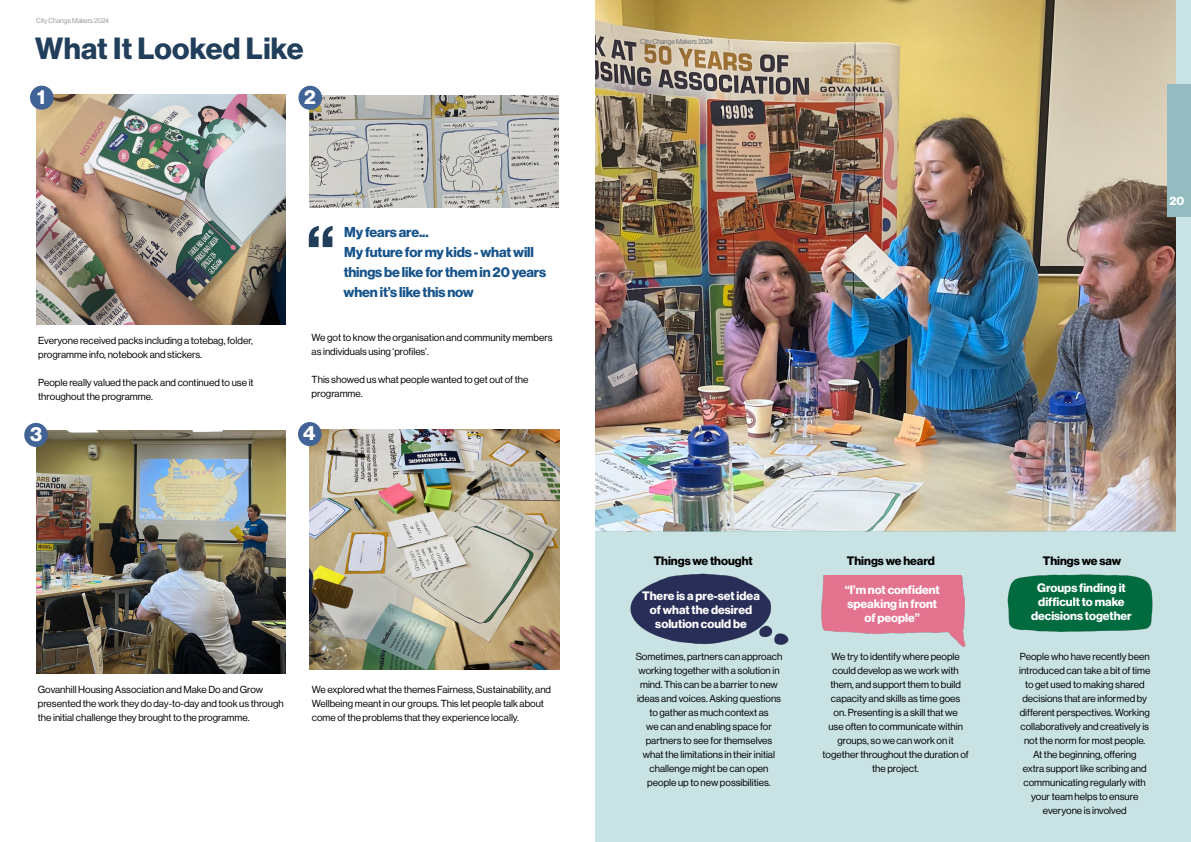
<style>
.page{position:relative;width:1191px;height:842px;background:#fff}
.page>*{position:absolute;margin:0;border:0;box-sizing:border-box;transform-origin:0 0}
.t1{font:30px "N Haas Grotesk DS Pro 75 Bd";letter-spacing:.01em;color:#213e5b}
.t2{font:20px "N Haas Grotesk DS Pro 75 Bd";color:#fff}
.t3{font:14px/20px "N Haas Grotesk DS Pro 75 Bd";letter-spacing:-.01em;color:#16538b}
.t4{font:12px/14px "N Haas Grotesk DS Pro 75 Bd";color:#fff;text-align:center}
.t5{font:12px "N Haas Grotesk DS Pro 75 Bd";color:#000}
.t6{font:10px/14px "N Haas Grotesk DS Pro 55 Rg";color:#000}
.t7{font:7px "N Haas Grotesk DS Pro 45 Lt";color:#808285}
</style>
<div class="page">
<img style="left:595px;top:0;width:580px;height:531px">
<div style="left:595px;top:531px;width:596px;height:311px;background:#c9e2e4"></div>
<img style="left:1007px;top:574px;width:146px;height:58px">
<img style="left:821px;top:575px;width:145px;height:72px">
<img style="left:630px;top:573px;width:158px;height:72px">
<img style="left:36px;top:95px;width:250px;height:229px">
<img style="left:309px;top:96px;width:249px;height:111px">
<img style="left:310px;top:429px;width:249px;height:240px">
<svg style="left:309px;top:226px;width:24px;height:21px"></svg>
<div style="left:1175px;top:0;width:16px;height:531px;background:#c9e2e4"></div>
<div style="left:30px;top:86px;width:24px;height:24px;background:#416396;border-radius:50%"></div>
<div style="left:298px;top:86px;width:24px;height:24px;background:#416396;border-radius:50%"></div>
<div style="left:298px;top:422px;width:23px;height:24px;background:#416396;border-radius:50%"></div>
<img style="left:36px;top:431px;width:250px;height:242px">
<div style="left:24px;top:423px;width:24px;height:24px;background:#416396;border-radius:50%"></div>
<div style="left:1167px;top:84px;width:24px;height:132px;background:#94bcc0"></div>
<p class="t7" style="left:36px;top:17px;width:74px">City Change Makers 2024</p>
<h1 class="t1" style="left:35px;top:31px;width:270px">What It Looked Like</h1>
<h2 class="t2" style="left:37px;top:85px;width:10px">1</h2>
<h2 class="t2" style="left:304px;top:85px;width:13px">2</h2>
<h3 class="t3" style="left:343px;top:222px;width:204px">My fears are...<br>My future for my kids - what will things be like for them in 20 years when it’s like this now</h3>
<p class="t6" style="left:38px;top:334px;width:216px">Everyone received packs including a totebag, folder, programme info, notebook and stickers.</p>
<p class="t6" style="left:38px;top:376px;width:217px">People really valued the pack and continued to use it throughout the programme.</p>
<p class="t6" style="left:312px;top:330px;width:242px">We got to know the organisation and community members as individuals using ‘profiles’.</p>
<p class="t6" style="left:312px;top:372px;width:218px">This showed us what people wanted to get out of the programme.</p>
<h2 class="t2" style="left:30px;top:422px;width:13px">3</h2>
<h2 class="t2" style="left:303px;top:421px;width:14px">4</h2>
<p class="t6" style="left:38px;top:683px;width:247px">Govanhill Housing Association and Make Do and Grow presented the work they do day-to-day and took us through the initial challenge they brought to the programme.</p>
<p class="t6" style="left:312px;top:683px;width:241px">We explored what the themes Fairness, Sustainability, and<br>Wellbeing meant in our groups. This let people talk about come of the problems that they experience locally.</p>
<p class="t7" style="left:640px;top:38px;width:74px">City Change Makers 2024</p>
<p class="t4" style="left:1169px;top:194px;width:16px">20</p>
<p class="t5" style="left:653px;top:554px;width:100px">Things we thought</p>
<p class="t5" style="left:847px;top:554px;width:90px">Things we heard</p>
<p class="t5" style="left:1042px;top:554px;width:80px">Things we saw</p>
<p class="t4" style="left:642px;top:589px;width:119px">There is a pre-set idea of what the desired solution could be</p>
<p class="t4" style="left:1031px;top:581px;width:102px">Groups finding it difficult to make decisions together</p>
<p class="t6" style="left:1019px;top:650px;width:133px;text-align:center">People who have recently been introduced can take a bit of time to get used to making shared decisions that are informed by different perspectives. Working collaboratively and creatively is not the norm for most people.<br>At the beginning, offering<br>extra support like scribing and communicating regularly with your team helps to ensure everyone is involved</p>
<p class="t4" style="left:844px;top:583px;width:96px">“I’m not confident speaking in front of people”</p>
<p class="t6" style="left:635px;top:650px;width:148px;text-align:center">Sometimes, partners can approach working together with a solution in mind. This can be a barrier to new ideas and voices. Asking questions to gather as much context as<br>we can and enabling space for partners to see for themselves what the limitations in their initial challenge might be can open people up to new possibilities.</p>
<p class="t6" style="left:822px;top:650px;width:148px;text-align:center">We try to identify where people could develop as we work with them, and support them to build capacity and skills as time goes<br>on. Presenting is a skill that we<br>use often to communicate within groups, so we can work on it together throughout the duration of the project.</p>
</div>
